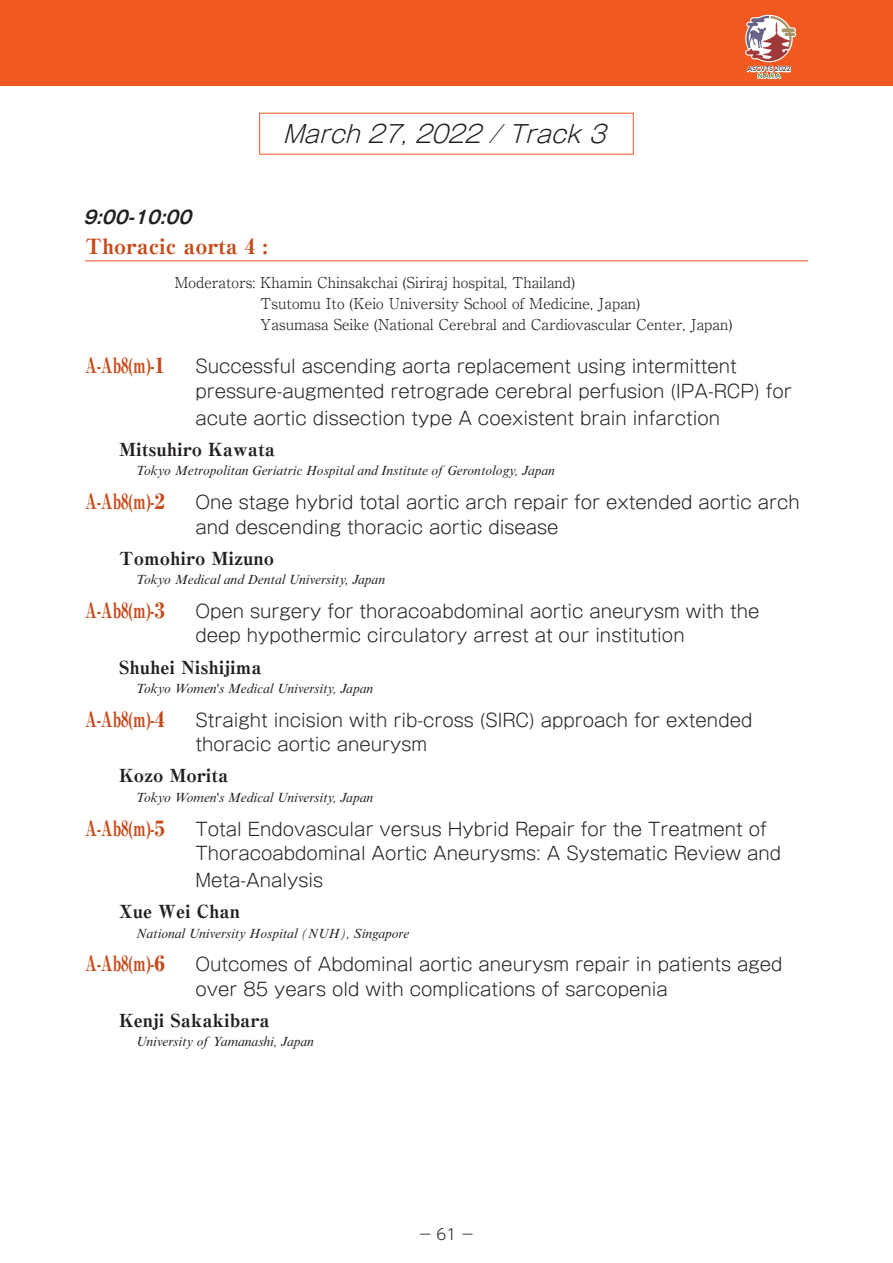
<style>
.page{position:relative;width:893px;height:1263px;background:#fff}
.page>*{position:absolute;margin:0;border:0;box-sizing:border-box;transform-origin:0 0}
.t1{font:italic 300 24px "Gothic MB101 Pr 6 N";color:#231f20}
.t2{font:800 21px "Ryumin Pr 6 N";color:#c74919;scale:.7 1}
.t3{font:800 21px "Ryumin Pr 6 N";color:#c74919}
.t4{font:300 18px/24.3px "Gothic MB101 Pr 6 N";color:#231f20}
.t5{font:800 18px "Ryumin Pr 6 N";color:#231f20}
.t6{font:italic 700 18px "Gothic MB101 Pr 6 N De";color:#231f20;scale:.95 1}
.t7{font:300 15px/21px "Ryumin Pr 6 N";color:#231f20}
.t8{font:300 15px "UD Shin Go Pr 6 N";color:#231f20}
.t9{font:italic 13.5px "Times New Roman MT Std";color:#231f20}
.t10{font:500 6.75px "Avenir LT Std";letter-spacing:.01em;color:#231f20}
.t11{font:500 6.75px "Avenir LT Std";color:#196e26}
</style>
<div class="page">
<div style="left:0;top:0;width:893px;height:86px;background:#f15921"></div>
<svg style="left:745px;top:14px;width:52px;height:66px"></svg>
<hr style="left:85px;top:260px;width:723px;height:1px;background:#f15921">
<h1 class="t1" style="left:283px;top:114px;width:334px">March27,2022/Track3</h1>
<p class="t10" style="left:747px;top:65px;width:44px">ASCVTS 2022</p>
<p class="t11" style="left:757px;top:72px;width:25px">NARA</p>
<p class="t6" style="left:83px;top:202px;width:123px">9:00-10:00</p>
<p class="t3" style="left:85px;top:229px;width:184px">Thoracic aorta 4 :</p>
<p class="t7" style="left:260px;top:271px;width:474px;text-indent:-86px">Moderators: Khamin Chinsakchai (Siriraj hospital, Thailand)<br>Tsutomu Ito (Keio University School of Medicine, Japan)<br>Yasumasa Seike (National Cerebral and Cardiovascular Center, Japan)</p>
<p class="t2" style="left:85px;top:349px;width:116px">A-Ab8(m)-1</p>
<p class="t4" style="left:196px;top:353px;width:598px">Successful ascending aorta replacement using intermittent pressure-augmented retrograde cerebral perfusion (IPA-RCP) for</p>
<p class="t4" style="left:196px;top:404px;width:526px">acute aortic dissection type A coexistent brain infarction</p>
<p class="t5" style="left:119px;top:435px;width:157px">Mitsuhiro Kawata</p>
<p class="t9" style="left:136px;top:463px;width:420px">Tokyo Metropolitan Geriatric Hospital and Institute of Gerontology, Japan</p>
<p class="t2" style="left:85px;top:485px;width:116px">A-Ab8(m)-2</p>
<p class="t4" style="left:196px;top:489px;width:606px">One stage hybrid total aortic arch repair for extended aortic arch and descending thoracic aortic disease</p>
<p class="t5" style="left:119px;top:544px;width:156px">Tomohiro Mizuno</p>
<p class="t9" style="left:136px;top:572px;width:251px">Tokyo Medical and Dental University, Japan</p>
<p class="t2" style="left:85px;top:594px;width:116px">A-Ab8(m)-3</p>
<p class="t4" style="left:196px;top:597px;width:565px">Open surgery for thoracoabdominal aortic aneurysm with the deep hypothermic circulatory arrest at our institution</p>
<p class="t5" style="left:119px;top:653px;width:144px">Shuhei Nishijima</p>
<p class="t9" style="left:136px;top:681px;width:239px">Tokyo Women's Medical University, Japan</p>
<p class="t2" style="left:85px;top:702px;width:116px">A-Ab8(m)-4</p>
<p class="t4" style="left:196px;top:706px;width:558px">Straight incision with rib-cross (SIRC) approach for extended thoracic aortic aneurysm</p>
<p class="t5" style="left:119px;top:761px;width:111px">Kozo Morita</p>
<p class="t9" style="left:136px;top:789px;width:239px">Tokyo Women's Medical University, Japan</p>
<p class="t2" style="left:85px;top:811px;width:116px">A-Ab8(m)-5</p>
<p class="t4" style="left:196px;top:815px;width:587px">Total Endovascular versus Hybrid Repair for the Treatment of<br>Thoracoabdominal Aortic Aneurysms: A Systematic Review and</p>
<p class="t4" style="left:196px;top:866px;width:129px">Meta-Analysis</p>
<p class="t5" style="left:119px;top:897px;width:122px">Xue Wei Chan</p>
<p class="t9" style="left:136px;top:925px;width:275px">National University Hospital (NUH), Singapore</p>
<p class="t2" style="left:85px;top:947px;width:116px">A-Ab8(m)-6</p>
<p class="t4" style="left:196px;top:951px;width:588px">Outcomes of Abdominal aortic aneurysm repair in patients aged over 85 years old with complications of sarcopenia</p>
<p class="t5" style="left:119px;top:1006px;width:152px">Kenji Sakakibara</p>
<p class="t9" style="left:136px;top:1034px;width:179px">University of Yamanashi, Japan</p>
<p class="t8" style="left:418px;top:1222px;width:59px">－61－</p>
</div>
